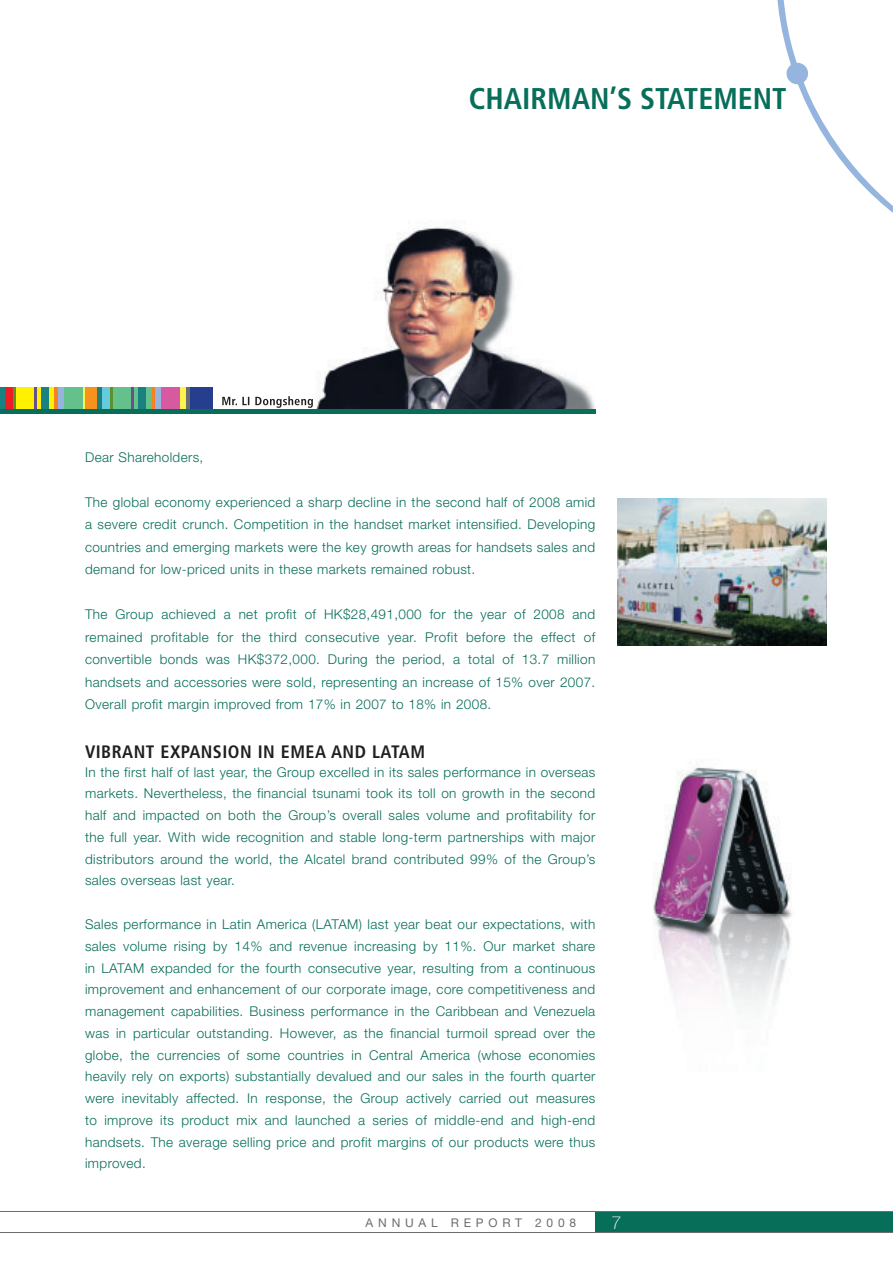
<style>
.page{position:relative;width:893px;height:1263px;background:#fff}
.page>*{position:absolute;margin:0;border:0;box-sizing:border-box;transform-origin:0 0}
.t1{font:700 condensed 30px "Frutiger LT Std";color:#076e5a}
.t2{font:700 condensed 18px "Frutiger LT Std";letter-spacing:.025em;color:#231f20}
.t3{font:100 18px "Helvetica Neue LT Std";color:#fff}
.t4{font:300 13.5px/21.8px "Helvetica Neue LT Std";letter-spacing:.03em;color:#076e5a;text-align:justify}
.t5{font:12px "Helvetica Neue LT Std";letter-spacing:.4em;color:#6c6d70}
</style>
<div class="page">
<div style="left:595px;top:1211px;width:298px;height:22px;background:#076e5a"></div>
<hr style="left:0;top:1211px;width:893px;height:1px;background:#6c6d70">
<hr style="left:0;top:1232px;width:893px;height:1px;background:#6c6d70">
<svg style="left:777px;top:0;width:116px;height:213px"></svg>
<svg style="left:785px;top:61px;width:24px;height:25px"></svg>
<img style="left:213px;top:223px;width:382px;height:187px">
<img style="left:222px;top:396px;width:91px;height:12px">
<div style="left:0;top:387px;width:8px;height:25px;background:#198182"></div>
<div style="left:5px;top:387px;width:11px;height:25px;background:#ee1d23"></div>
<hr style="left:13px;top:387px;width:4px;height:25px;background:#5b922f">
<div style="left:16px;top:387px;width:61px;height:25px;background:#fff101"></div>
<hr style="left:34px;top:387px;width:2px;height:25px;background:#6a508b">
<div style="left:41px;top:387px;width:7px;height:25px;background:#198182"></div>
<div style="left:55px;top:387px;width:53px;height:25px;background:#f58220"></div>
<div style="left:58px;top:387px;width:8px;height:25px;background:#95b5de"></div>
<div style="left:64px;top:387px;width:22px;height:25px;background:#65c18b"></div>
<div style="left:83px;top:387px;width:22px;height:25px;background:#fff34f"></div>
<div style="left:85px;top:387px;width:14px;height:25px;background:#f7931d"></div>
<svg style="left:97px;top:387px;width:6px;height:23px"></svg>
<div style="left:103px;top:387px;width:10px;height:25px;background:#64cadc"></div>
<hr style="left:110px;top:387px;width:4px;height:25px;background:#5b922f">
<div style="left:113px;top:387px;width:61px;height:25px;background:#65c18b"></div>
<hr style="left:131px;top:387px;width:3px;height:25px;background:#6a508b">
<div style="left:138px;top:387px;width:8px;height:25px;background:#198182"></div>
<div style="left:152px;top:387px;width:54px;height:25px;background:#f58220"></div>
<div style="left:155px;top:387px;width:8px;height:25px;background:#95b5de"></div>
<div style="left:161px;top:387px;width:23px;height:25px;background:#d75aa1"></div>
<div style="left:180px;top:387px;width:23px;height:25px;background:#fff34f"></div>
<div style="left:186px;top:387px;width:23px;height:25px;background:#6c6d70"></div>
<div style="left:190px;top:387px;width:23px;height:25px;background:#253f8e"></div>
<hr style="left:0;top:410px;width:595px;height:4px;background:#076e5a">
<img style="left:617px;top:499px;width:209px;height:147px">
<img style="left:653px;top:761px;width:139px;height:248px">
<h1 class="t1" style="left:469px;top:81px;width:319px">CHAIRMAN’S STATEMENT</h1>
<p class="t4" style="left:85px;top:448px;width:120px">Dear Shareholders,</p>
<p class="t4" style="left:85px;top:492px;width:512px;line-height:22.5px">The global economy experienced a sharp decline in the second half of 2008 amid a severe credit crunch. Competition in the handset market intensified. Developing countries and emerging markets were the key growth areas for handsets sales and demand for low-priced units in these markets remained robust.</p>
<p class="t4" style="left:85px;top:605px;width:512px;line-height:22.5px">The Group achieved a net profit of HK$28,491,000 for the year of 2008 and remained profitable for the third consecutive year. Profit before the effect of convertible bonds was HK$372,000. During the period, a total of 13.7 million handsets and accessories were sold, representing an increase of 15% over 2007.<br>Overall profit margin improved from 17% in 2007 to 18% in 2008.</p>
<h2 class="t2" style="left:85px;top:741px;width:341px">VIBRANT EXPANSION IN EMEA AND LATAM</h2>
<p class="t4" style="left:85px;top:763px;width:512px">In the first half of last year, the Group excelled in its sales performance in overseas markets. Nevertheless, the financial tsunami took its toll on growth in the second half and impacted on both the Group’s overall sales volume and profitability for the full year. With wide recognition and stable long-term partnerships with major distributors around the world, the Alcatel brand contributed 99% of the Group’s sales overseas last year.</p>
<p class="t4" style="left:85px;top:915px;width:512px">Sales performance in Latin America (LATAM) last year beat our expectations, with sales volume rising by 14% and revenue increasing by 11%. Our market share in LATAM expanded for the fourth consecutive year, resulting from a continuous improvement and enhancement of our corporate image, core competitiveness and management capabilities. Business performance in the Caribbean and Venezuela was in particular outstanding. However, as the financial turmoil spread over the globe, the currencies of some countries in Central America (whose economies heavily rely on exports) substantially devalued and our sales in the fourth quarter were inevitably affected. In response, the Group actively carried out measures to improve its product mix and launched a series of middle-end and high-end handsets. The average selling price and profit margins of our products were thus improved.</p>
<p class="t5" style="left:366px;top:1216px;width:212px">ANNUAL REPORT 2008</p>
<h2 class="t3" style="left:611px;top:1212px;width:12px">7</h2>
</div>
